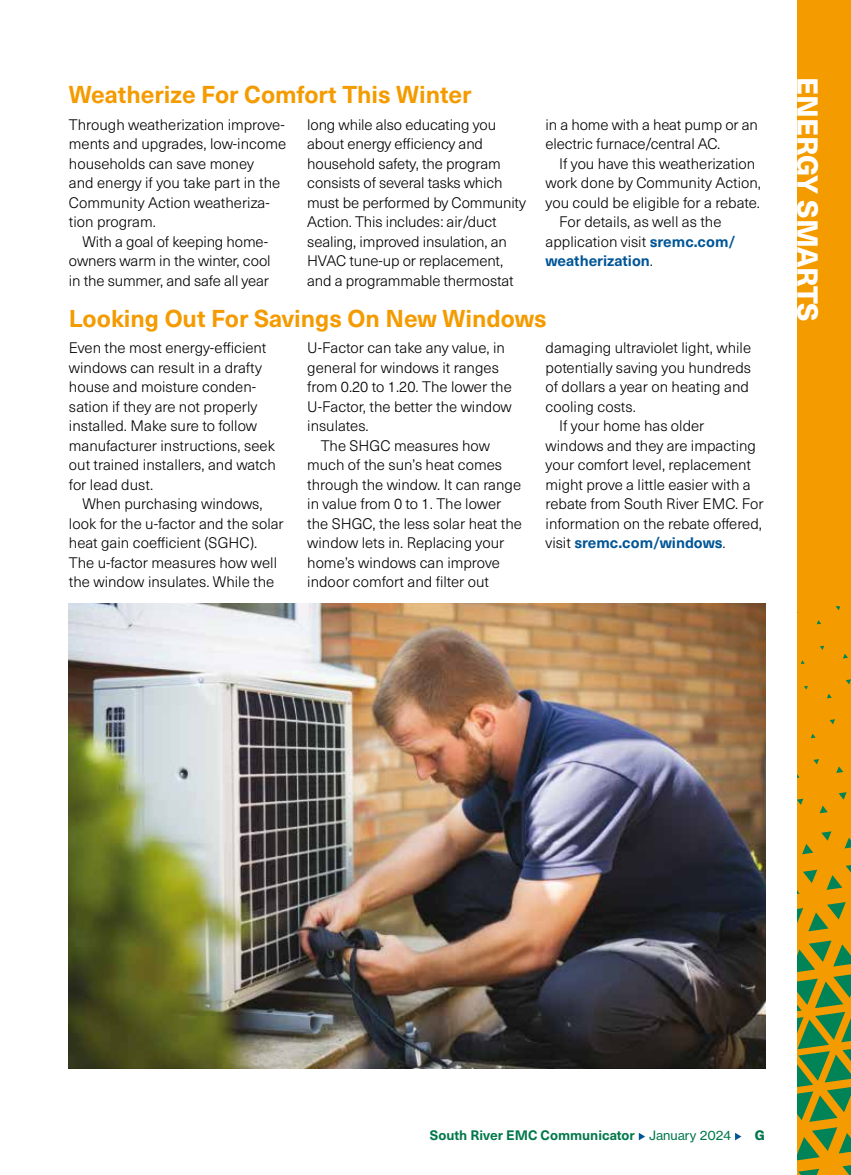
<style>
.page{position:relative;width:851px;height:1175px;background:#fff}
.page>*{position:absolute;margin:0;border:0;box-sizing:border-box;transform-origin:0 0}
.t1{font:800 28.5px "Neue Haas Unica W1 G";letter-spacing:-.01em;color:#fff}
.t2{font:700 24px "Neue Haas Unica W1 G";color:#f49b00}
.t3{font:300 15px/19.5px "Neue Haas Unica W1 G";color:#000}
.t4{font:700 15px "Neue Haas Unica W1 G";color:#005697}
.t5{font:700 13.5px "Neue Haas Unica W1 G";color:#00774b}
.t6{font:800 13.5px "Neue Haas Unica W1 G";color:#00774b}
.s1{font-weight:700;color:#005697}
.s2{font-weight:300;color:#000}
.s3{font-family:"N Haas Grotesk TX Pro 55 Rg";font-weight:400;font-size:12.75px}
</style>
<div class="page">
<div style="left:796px;top:0;width:54px;height:1174px;background:#f49b00"></div>
<svg style="left:796px;top:1127px;width:54px;height:47px"></svg>
<svg style="left:796px;top:940px;width:54px;height:181px"></svg>
<svg style="left:826px;top:865px;width:24px;height:25px"></svg>
<svg style="left:796px;top:902px;width:49px;height:29px"></svg>
<svg style="left:844px;top:837px;width:6px;height:11px"></svg>
<svg style="left:803px;top:869px;width:14px;height:14px"></svg>
<svg style="left:821px;top:831px;width:10px;height:9px"></svg>
<svg style="left:802px;top:844px;width:11px;height:10px"></svg>
<svg style="left:838px;top:792px;width:8px;height:7px"></svg>
<svg style="left:819px;top:805px;width:8px;height:8px"></svg>
<svg style="left:836px;top:766px;width:7px;height:7px"></svg>
<svg style="left:796px;top:798px;width:7px;height:7px"></svg>
<svg style="left:813px;top:759px;width:6px;height:5px"></svg>
<svg style="left:829px;top:719px;width:6px;height:5px"></svg>
<svg style="left:811px;top:733px;width:4px;height:5px"></svg>
<svg style="left:846px;top:679px;width:4px;height:5px"></svg>
<svg style="left:827px;top:693px;width:4px;height:5px"></svg>
<svg style="left:843px;top:654px;width:5px;height:4px"></svg>
<svg style="left:820px;top:645px;width:4px;height:5px"></svg>
<svg style="left:835px;top:606px;width:5px;height:4px"></svg>
<svg style="left:817px;top:620px;width:4px;height:4px"></svg>
<svg style="left:638px;top:1133px;width:7px;height:7px"></svg>
<svg style="left:735px;top:1133px;width:6px;height:7px"></svg>
<img style="left:69px;top:603px;width:696px;height:465px">
<h2 class="t2" style="left:69px;top:77px;width:404px">Weatherize For Comfort This Winter</h2>
<p class="t3" style="left:69px;top:114px;width:219px">Through weatherization improve&shy;ments and upgrades, low-income households can save money<br>and energy if you take part in the<br>Community Action weatheriza&shy;tion program.</p>
<p class="t3" style="left:69px;top:231px;width:203px;text-indent:14px">With a goal of keeping home&shy;owners warm in the winter, cool in the summer, and safe all year</p>
<p class="t3" style="left:307px;top:114px;width:220px">long while also educating you about energy efficiency and household safety, the program consists of several tasks which must be performed by Community<br>Action. This includes: air/duct sealing, improved insulation, an<br>HVAC tune-up or replacement, and a programmable thermostat</p>
<p class="t3" style="left:545px;top:114px;width:214px">in a home with a heat pump or an electric furnace/central AC.</p>
<p class="t3" style="left:559px;top:153px;width:198px">If you have this weatherization</p>
<p class="t3" style="left:545px;top:172px;width:217px">work done by Community Action,</p>
<p class="t3" style="left:545px;top:192px;width:216px">you could be eligible for a rebate.</p>
<p class="t3" style="left:559px;top:211px;width:164px">For details, as well as the</p>
<p class="t3" style="left:545px;top:231px;width:192px">application visit <span class="s1">sremc.com/</span></p>
<p class="t4" style="left:545px;top:249px;width:109px">weatherization<span class="s2">.</span></p>
<h2 class="t2" style="left:69px;top:300px;width:479px">Looking Out For Savings On New Windows</h2>
<p class="t3" style="left:69px;top:337px;width:208px">Even the most energy-efficient windows can result in a drafty house and moisture conden&shy;sation if they are not properly installed. Make sure to follow manufacturer instructions, seek out trained installers, and watch for lead dust.</p>
<p class="t3" style="left:69px;top:493px;width:216px;text-indent:14px">When purchasing windows, look for the u-factor and the solar heat gain coefficient (SGHC).<br>The u-factor measures how well the window insulates. While the</p>
<p class="t3" style="left:307px;top:337px;width:206px">U-Factor can take any value, in general for windows it ranges from 0.20 to 1.20. The lower the<br>U-Factor, the better the window insulates.</p>
<p class="t3" style="left:307px;top:435px;width:216px;text-indent:14px">The SHGC measures how much of the sun’s heat comes through the window. It can range in value from 0 to 1. The lower the SHGC, the less solar heat the window lets in. Replacing your home’s windows can improve indoor comfort and filter out</p>
<p class="t3" style="left:545px;top:337px;width:207px">damaging ultraviolet light, while</p>
<p class="t3" style="left:545px;top:357px;width:207px">potentially saving you hundreds</p>
<p class="t3" style="left:545px;top:376px;width:205px">of dollars a year on heating and</p>
<p class="t3" style="left:545px;top:396px;width:92px">cooling costs.</p>
<p class="t3" style="left:559px;top:415px;width:147px">If your home has older</p>
<p class="t3" style="left:545px;top:435px;width:212px">windows and they are impacting</p>
<p class="t3" style="left:545px;top:454px;width:207px">your comfort level, replacement</p>
<p class="t3" style="left:545px;top:474px;width:207px">might prove a little easier with a</p>
<p class="t3" style="left:545px;top:493px;width:219px">rebate from South River EMC. For</p>
<p class="t3" style="left:545px;top:513px;width:218px">information on the rebate offered,</p>
<p class="t4" style="left:545px;top:531px;width:181px"><span class="s2">visit</span> sremc.com/windows<span class="s2">.</span></p>
<h1 class="t1" style="left:829px;top:77px;width:246px;rotate:90deg">ENERGY SMARTS</h1>
<p class="t5" style="left:430px;top:1125px;width:302px">South River EMC Communicator <span class="s3">January 2024</span></p>
<p class="t6" style="left:754px;top:1125px;width:12px">G</p>
</div>
